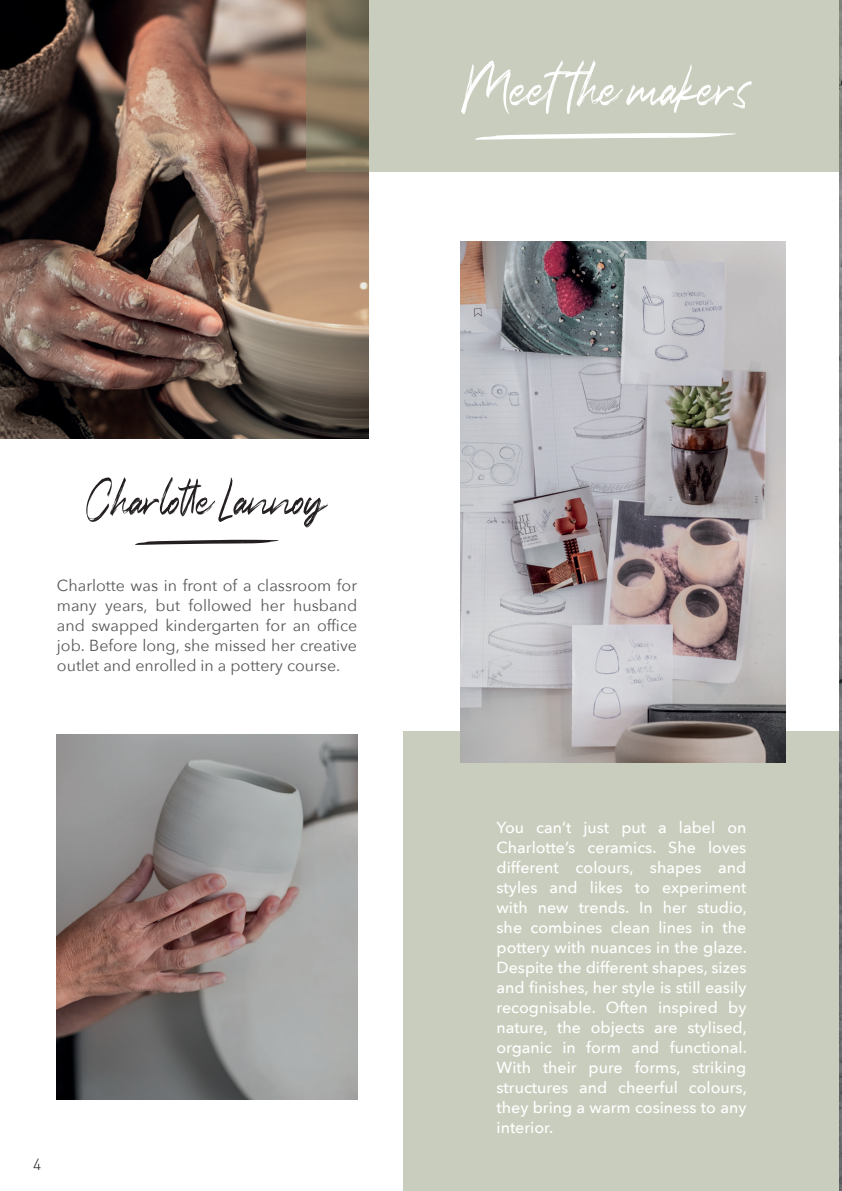
<style>
.page{position:relative;width:842px;height:1191px;background:#fff}
.page>*{position:absolute;margin:0;border:0;box-sizing:border-box;transform-origin:0 0}
.t1{font:500 16px/20px "Avenir Next";color:#fff;text-align:justify}
.t2{font:16px/20px "Avenir Next";color:#57585a;text-align:justify}
.t3{font:300 16px "DIN Pro";color:#231f20}
</style>
<div class="page">
<div style="left:403px;top:731px;width:438px;height:460px;background:#c9cdbd"></div>
<img style="left:839px;top:171px;width:2px;height:1018px">
<svg style="left:86px;top:477px;width:242px;height:50px"></svg>
<svg style="left:135px;top:540px;width:144px;height:5px"></svg>
<img style="left:460px;top:242px;width:325px;height:521px">
<img style="left:0;top:0;width:368px;height:438px">
<img style="left:57px;top:735px;width:300px;height:364px">
<svg style="left:306px;top:0;width:535px;height:171px;background:#bec0af"></svg>
<svg style="left:472px;top:133px;width:267px;height:7px"></svg>
<svg style="left:461px;top:60px;width:290px;height:54px;background:#d2d5c8"></svg>
<p class="t2" style="left:57px;top:575px;width:302px">Charlotte was in front of a classroom for many years, but followed her husband and swapped kindergarten for an office job. Before long, she missed her creative outlet and enrolled in a pottery course.</p>
<p class="t3" style="left:33px;top:1153px;width:10px">4</p>
<p class="t1" style="left:496px;top:817px;width:252px">You can’t just put a label on Charlotte’s ceramics. She loves different colours, shapes and styles and likes to experiment with new trends. In her studio, she combines clean lines in the pottery with nuances in the glaze.<br>Despite the different shapes, sizes and finishes, her style is still easily recognisable. Often inspired by nature, the objects are stylised, organic in form and functional.<br>With their pure forms, striking structures and cheerful colours, they bring a warm cosiness to any interior.</p>
</div>
